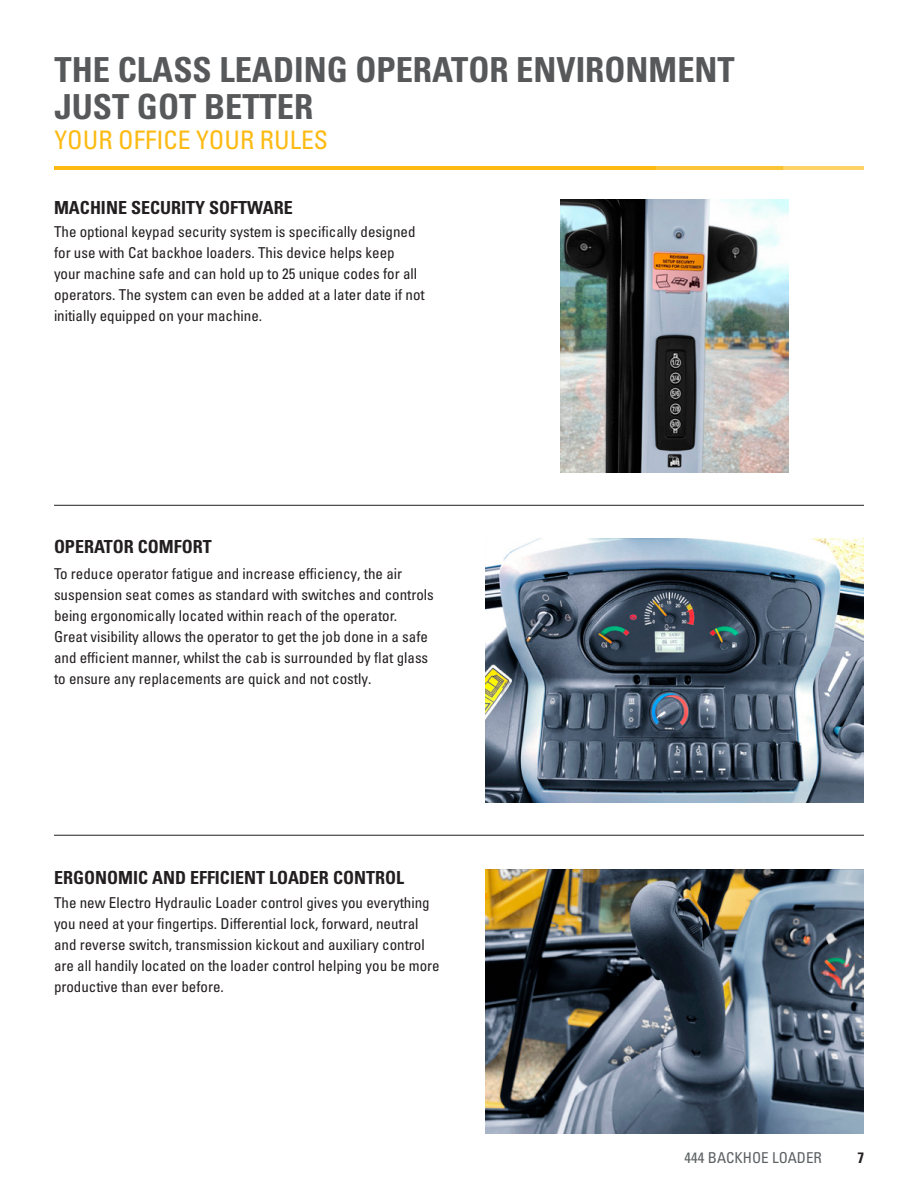
<style>
.page{position:relative;width:918px;height:1188px;background:#fff}
.page>*{position:absolute;margin:0;border:0;box-sizing:border-box;transform-origin:0 0}
.t1{font:34.5px/37.5px "Univers LTCYR 67 Bold Cond";color:#57585a}
.t2{font:condensed 25.5px "Univers LTCYR 57";color:#fcba13}
.t3{font:18px "Univers LTCYR 67 Bold Cond";color:#231f20}
.t4{font:condensed 15px/21px "Univers LTCYR 57";color:#231f20}
.t5{font:condensed 15px "Univers LTCYR 57";color:#5d6163}
.t6{font:15px "Univers LTCYR 67 Bold Cond";color:#231f20}
</style>
<div class="page">
<img style="left:561px;top:200px;width:227px;height:272px">
<img style="left:485px;top:538px;width:379px;height:264px">
<hr style="left:54px;top:166px;width:601px;height:4px;background:#fcba13">
<hr style="left:654px;top:166px;width:128px;height:4px;background:#fcc437">
<hr style="left:782px;top:166px;width:82px;height:4px;background:#fdd266">
<img style="left:485px;top:870px;width:379px;height:263px">
<hr style="left:54px;top:505px;width:810px;height:1px;background:#231f20">
<hr style="left:54px;top:835px;width:810px;height:1px;background:#231f20">
<h1 class="t1" style="left:55px;top:50px;width:682px">THE CLASS LEADING OPERATOR ENVIRONMENT<br>JUST GOT BETTER</h1>
<h2 class="t2" style="left:55px;top:124px;width:275px">YOUR OFFICE YOUR RULES</h2>
<p class="t3" style="left:54px;top:196px;width:240px">MACHINE SECURITY SOFTWARE</p>
<p class="t4" style="left:54px;top:220px;width:372px">The optional keypad security system is specifically designed for use with Cat backhoe loaders. This device helps keep your machine safe and can hold up to 25 unique codes for all operators. The system can even be added at a later date if not initially equipped on your machine.</p>
<p class="t3" style="left:54px;top:535px;width:159px">OPERATOR COMFORT</p>
<p class="t4" style="left:54px;top:562px;width:381px">To reduce operator fatigue and increase efficiency, the air suspension seat comes as standard with switches and controls being ergonomically located within reach of the operator.<br>Great visibility allows the operator to get the job done in a safe and efficient manner, whilst the cab is surrounded by flat glass to ensure any replacements are quick and not costly.</p>
<p class="t3" style="left:54px;top:867px;width:352px">ERGONOMIC AND EFFICIENT LOADER CONTROL</p>
<p class="t4" style="left:54px;top:892px;width:387px">The new Electro Hydraulic Loader control gives you everything you need at your fingertips. Differential lock, forward, neutral and reverse switch, transmission kickout and auxiliary control are all handily located on the loader control helping you be more productive than ever before.</p>
<p class="t5" style="left:685px;top:1148px;width:139px">444 BACKHOE LOADER</p>
<p class="t6" style="left:857px;top:1148px;width:8px">7</p>
</div>
